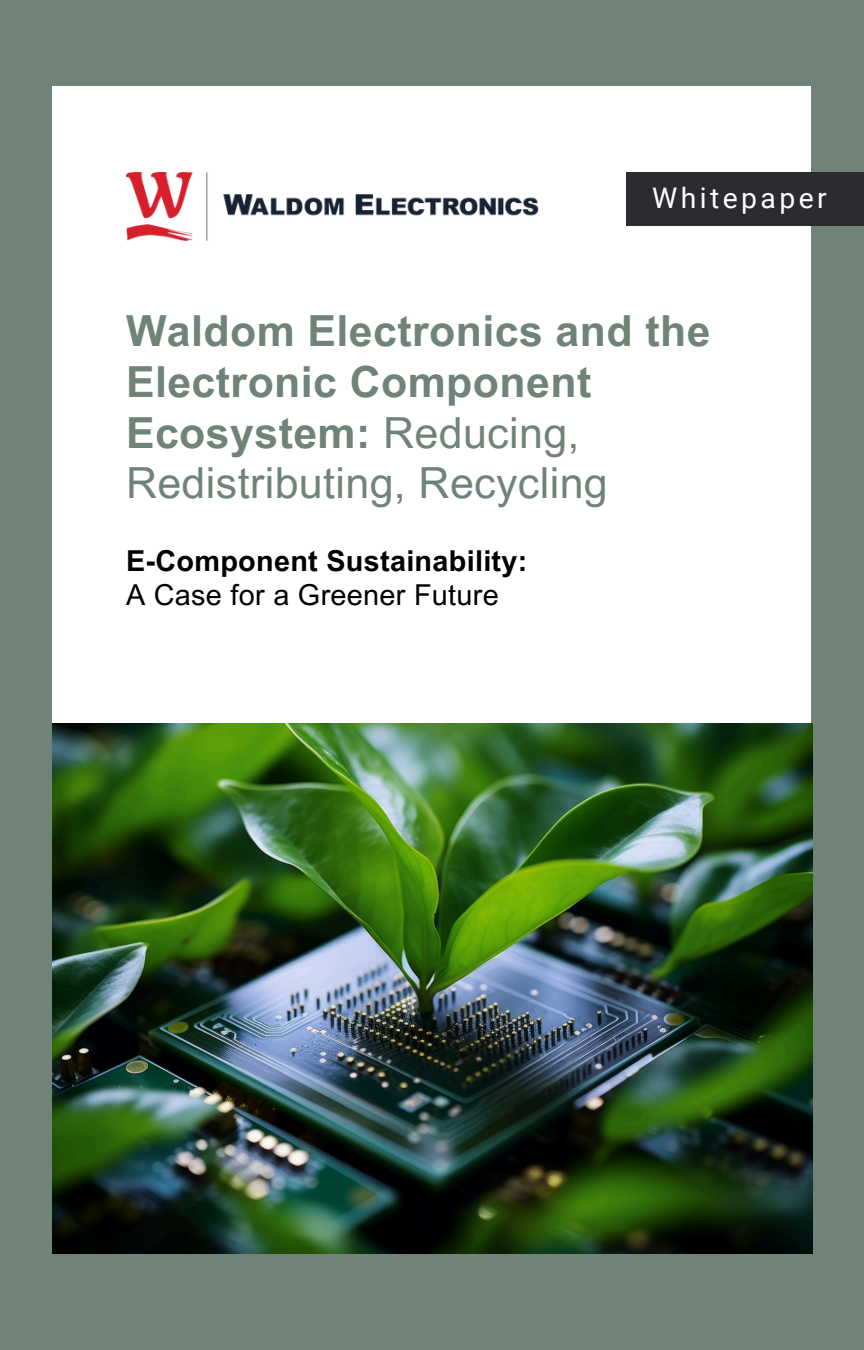
<style>
.page{position:relative;width:864px;height:1350px;background:#6f8377}
.page>*{position:absolute;margin:0;border:0;box-sizing:border-box;transform-origin:0 0}
.t1{font:700 42.75px/50.6px "Arial MT Pro";letter-spacing:.01em;color:#6f8377}
.t2{font:700 28.8px "Arial MT Pro";letter-spacing:.01em;color:#000}
.t3{font:28.8px "Arial MT Pro";letter-spacing:.01em;color:#000}
.t4{font:28.35px "Roboto";letter-spacing:.12em;color:#fff}
.s1{font-weight:400}
</style>
<div class="page">
<div style="left:53px;top:86px;width:758px;height:1167px;background:#fff"></div>
<img style="left:53px;top:724px;width:759px;height:530px">
<div style="left:626px;top:173px;width:238px;height:53px;background:#2b2c30"></div>
<img style="left:126px;top:173px;width:413px;height:67px">
<h1 class="t4" style="left:652px;top:182px;width:176px">Whitepaper</h1>
<p class="t1" style="left:126px;top:312px;width:586px">Waldom Electronics and the<br>Electronic Component<br>Ecosystem: <span class="s1">Reducing,<br>Redistributing, Recycling</span></p>
<p class="t2" style="left:126px;top:550px;width:403px">E-Component Sustainability:</p>
<p class="t3" style="left:126px;top:584px;width:374px">A Case for a Greener Future</p>
</div>
